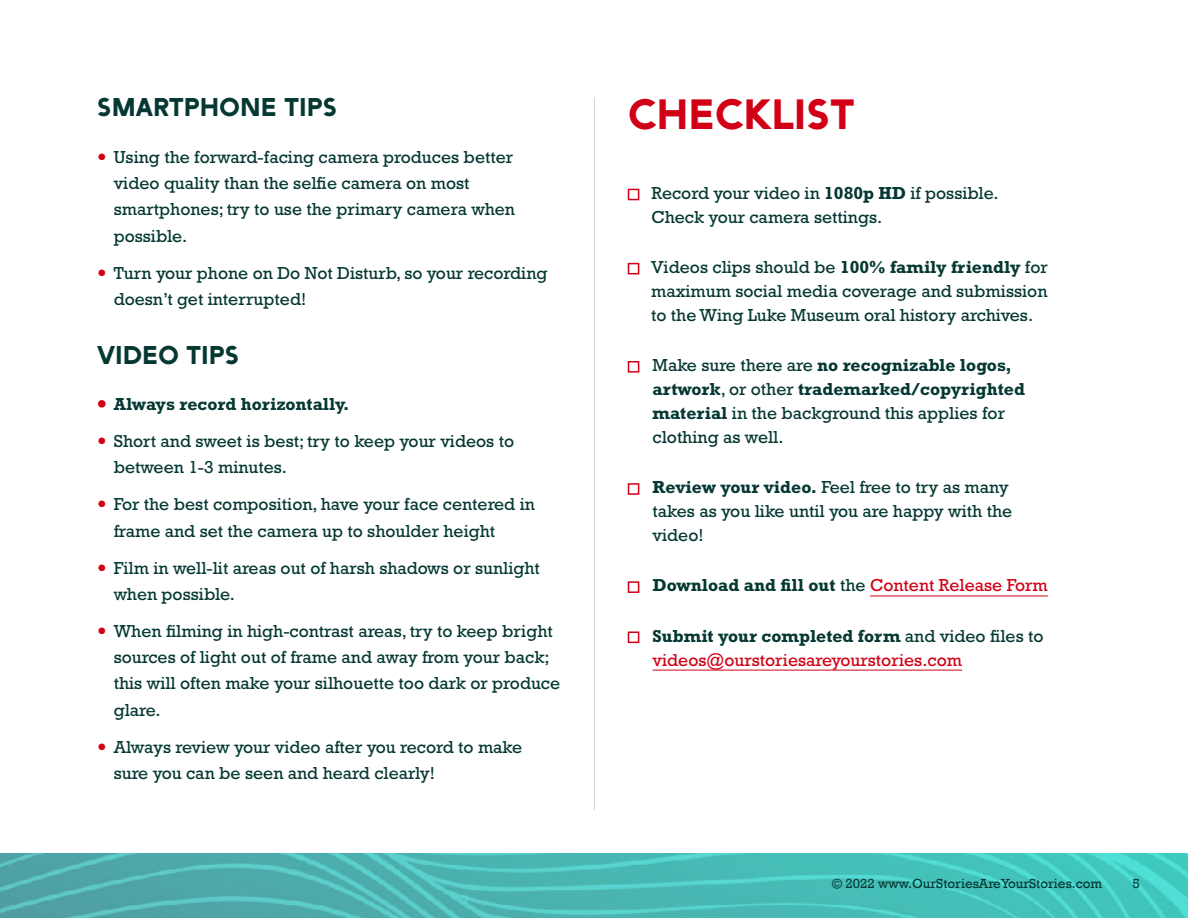
<style>
.page{position:relative;width:1188px;height:918px;background:#fff}
.page>*{position:absolute;margin:0;border:0;box-sizing:border-box;transform-origin:0 0}
.t1{font:42px "Arya Single";color:#d20016}
.t2{font:25.5px "Arya Single";color:#053832}
.t3{font:17.7px/26.2px "Rockwell Std";color:#053832}
.t4{font:17.7px/24px "Rockwell Std";color:#d20016}
.t5{font:700 17.7px "Rockwell Std";color:#053832}
.t6{font:13.5px "Rockwell";color:#053832}
.s1{font-size:27px;color:#d20016}
.s2{font-weight:700}
.s3{font-weight:400}
.s4{font-weight:400;color:#d20016}
.s5{font-weight:700;color:#053832}
.s6{color:#053832}
</style>
<div class="page">
<img style="left:0;top:853px;width:1188px;height:65px">
<hr style="left:594px;top:97px;width:1px;height:713px;background:#d1d3d4">
<hr style="left:870px;top:596px;width:178px;height:1px;background:#d20016">
<hr style="left:653px;top:670px;width:309px;height:1px;background:#d20016">
<div style="left:628px;top:189px;width:11px;height:11px;border:2px solid #d20016"></div>
<div style="left:628px;top:263px;width:11px;height:11px;border:2px solid #d20016"></div>
<div style="left:628px;top:361px;width:11px;height:12px;border:2px solid #d20016"></div>
<div style="left:628px;top:483px;width:11px;height:12px;border:2px solid #d20016"></div>
<div style="left:628px;top:581px;width:11px;height:12px;border:2px solid #d20016"></div>
<div style="left:628px;top:631px;width:11px;height:12px;border:2px solid #d20016"></div>
<h2 class="t2" style="left:97px;top:92px;width:242px">SMARTPHONE TIPS</h2>
<p class="t3" style="left:114px;top:144px;width:403px;text-indent:-16px"><span class="s1">•</span> Using the forward-facing camera produces better video quality than the selfie camera on most smartphones; try to use the primary camera when possible.</p>
<p class="t3" style="left:114px;top:260px;width:435px;text-indent:-16px"><span class="s1">•</span> Turn your phone on Do Not Disturb, so your recording doesn’t get interrupted!</p>
<h2 class="t2" style="left:97px;top:339px;width:144px">VIDEO TIPS</h2>
<p class="t5" style="left:97px;top:394px;width:254px"><span class="s1">•</span> Always record horizontally.</p>
<p class="t3" style="left:114px;top:428px;width:402px;text-indent:-16px"><span class="s1">•</span> Short and sweet is best; try to keep your videos to between 1-3 minutes.</p>
<p class="t3" style="left:114px;top:491px;width:423px;text-indent:-16px"><span class="s1">•</span> For the best composition, have your face centered in frame and set the camera up to shoulder height</p>
<p class="t3" style="left:114px;top:554px;width:428px;text-indent:-16px"><span class="s1">•</span> Film in well-lit areas out of harsh shadows or sunlight when possible.</p>
<p class="t3" style="left:114px;top:618px;width:448px;text-indent:-16px"><span class="s1">•</span> When filming in high-contrast areas, try to keep bright sources of light out of frame and away from your back; this will often make your silhouette too dark or produce glare.</p>
<p class="t3" style="left:114px;top:734px;width:410px;text-indent:-16px"><span class="s1">•</span> Always review your video after you record to make sure you can be seen and heard clearly!</p>
<h1 class="t1" style="left:628px;top:88px;width:228px">CHECKLIST</h1>
<p class="t3" style="left:651px;top:181px;width:349px;line-height:24px">Record your video in <span class="s2">1080p HD</span> if possible.<br>Check your camera settings.</p>
<p class="t3" style="left:651px;top:255px;width:398px;line-height:24px;text-align:justify">Videos clips should be <span class="s2">100% family friendly</span> for maximum social media coverage and submission to the Wing Luke Museum oral history archives.</p>
<p class="t3" style="left:653px;top:353px;width:374px;line-height:24px">Make sure there are <span class="s2">no recognizable logos, artwork</span>, or other <span class="s2">trademarked/copyrighted material</span> in the background this applies for clothing as well.</p>
<p class="t3" style="left:653px;top:475px;width:361px;line-height:24px"><span class="s2">Review your video.</span> Feel free to try as many takes as you like until you are happy with the video!</p>
<p class="t5" style="left:653px;top:575px;width:397px">Download and fill out <span class="s3">the</span> <span class="s4">Content Release Form</span></p>
<p class="t4" style="left:653px;top:623px;width:392px"><span class="s5">Submit your completed form</span> <span class="s6">and video files to </span>videos@ourstoriesareyourstories.com</p>
<p class="t6" style="left:832px;top:876px;width:272px">© 2022 www.OurStoriesAreYourStories.com</p>
<p class="t6" style="left:1133px;top:876px;width:9px">5</p>
</div>
